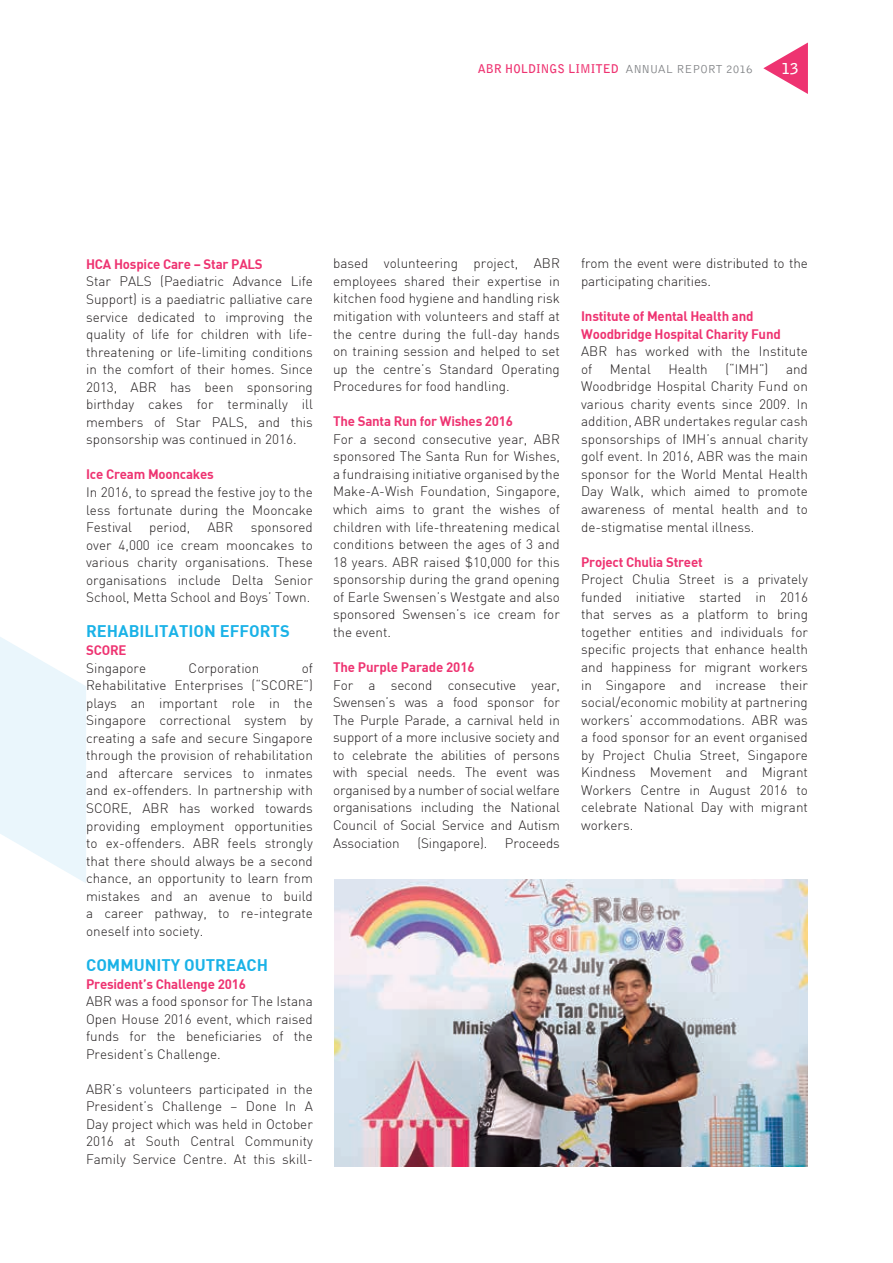
<style>
.page{position:relative;width:893px;height:1263px;background:#fff}
.page>*{position:absolute;margin:0;border:0;box-sizing:border-box;transform-origin:0 0}
.t1{font:16.5px "DIN Bold";color:#1ab2e7}
.t2{font:700 15px "Bell Gothic Std";color:#fff}
.t3{font:13.5px/17.5px "DIN Light";color:#231f20;text-align:justify}
.t4{font:13.5px/17.5px "DIN Bold";letter-spacing:-.015em;color:#ee3371}
.t5{font:700 12px "Bell Gothic Std";color:#ee3371}
.s1{font-weight:300;color:#808285}
</style>
<div class="page">
<svg style="left:0;top:637px;width:86px;height:246px"></svg>
<img style="left:335px;top:880px;width:473px;height:287px">
<svg style="left:763px;top:43px;width:45px;height:51px"></svg>
<p class="t5" style="left:478px;top:61px;width:277px">ABR HOLDINGS LIMITED <span class="s1">ANNUAL REPORT 2016</span></p>
<p class="t2" style="left:782px;top:59px;width:18px">13</p>
<p class="t4" style="left:86px;top:255px;width:178px">HCA Hospice Care – Star PALS</p>
<p class="t3" style="left:86px;top:273px;width:228px">Star PALS (Paediatric Advance Life Support) is a paediatric palliative care service dedicated to improving the quality of life for children with life&shy;threatening or life-limiting conditions in the comfort of their homes. Since 2013, ABR has been sponsoring birthday cakes for terminally ill members of Star PALS, and this sponsorship was continued in 2016.</p>
<p class="t4" style="left:86px;top:465px;width:129px">Ice Cream Mooncakes</p>
<p class="t3" style="left:86px;top:483px;width:228px">In 2016, to spread the festive joy to the less fortunate during the Mooncake Festival</p>
<p class="t3" style="left:86px;top:518px;width:228px;text-indent:165px">sponsored over 4,000 ice cream mooncakes to various charity organisations. These organisations include Delta Senior School, Metta School and Boys’ Town.</p>
<p class="t1" style="left:86px;top:621px;width:205px">REHABILITATION EFFORTS</p>
<p class="t4" style="left:86px;top:641px;width:42px">SCORE</p>
<p class="t3" style="left:86px;top:659px;width:62px">Singapore</p>
<p class="t3" style="left:189px;top:659px;width:72px">Corporation</p>
<p class="t3" style="left:149px;top:518px;width:43px">period,</p>
<p class="t3" style="left:207px;top:518px;width:28px">ABR</p>
<p class="t3" style="left:86px;top:659px;width:228px;text-indent:216px">of Rehabilitative Enterprises (“SCORE”) plays an important role in the Singapore correctional system by creating a safe and secure Singapore through the provision of rehabilitation and aftercare services to inmates and ex-offenders. In partnership with SCORE, ABR has worked towards providing employment opportunities to ex-offenders. ABR feels strongly that there should always be a second chance, an opportunity to learn from mistakes and an avenue to build a career pathway, to re-integrate oneself into society.</p>
<p class="t1" style="left:86px;top:954px;width:183px">COMMUNITY OUTREACH</p>
<p class="t4" style="left:86px;top:974px;width:161px">President’s Challenge 2016</p>
<p class="t3" style="left:86px;top:992px;width:228px">ABR was a food sponsor for The Istana Open House 2016 event, which raised funds for the beneficiaries of the President’s Challenge.</p>
<p class="t3" style="left:86px;top:1080px;width:228px">ABR’s volunteers participated in the President’s Challenge – Done In A Day project which was held in October 2016 at South Central Community Family Service Centre. At this skill-</p>
<p class="t3" style="left:333px;top:255px;width:228px">based volunteering project, ABR employees shared their expertise in kitchen food hygiene and handling risk mitigation with volunteers and staff at the centre during the full-day hands on training session and helped to set up the centre’s Standard Operating Procedures for food handling.</p>
<p class="t4" style="left:333px;top:412px;width:181px">The Santa Run for Wishes 2016</p>
<p class="t3" style="left:333px;top:430px;width:228px">For a second consecutive year, ABR sponsored The Santa Run for Wishes, a fundraising initiative organised by the Make-A-Wish Foundation, Singapore, which aims to grant the wishes of children with life-threatening medical conditions between the ages of 3 and 18 years. ABR raised $10,000 for this sponsorship during the grand opening of Earle Swensen’s Westgate and also sponsored Swensen’s ice cream for the event.</p>
<p class="t4" style="left:333px;top:658px;width:143px">The Purple Parade 2016</p>
<p class="t3" style="left:333px;top:676px;width:228px">For a second consecutive year, Swensen’s was a food sponsor for The Purple Parade, a carnival held in support of a more inclusive society and to celebrate the abilities of persons with special needs. The event was organised by a number of social welfare organisations including the National Council of Social Service and Autism Association</p>
<p class="t3" style="left:417px;top:834px;width:71px">(Singapore).</p>
<p class="t3" style="left:505px;top:834px;width:56px">Proceeds</p>
<p class="t3" style="left:581px;top:255px;width:228px">from the event were distributed to the participating charities.</p>
<p class="t4" style="left:581px;top:307px;width:201px">Institute of Mental Health and<br>Woodbridge Hospital Charity Fund</p>
<p class="t3" style="left:581px;top:342px;width:228px">ABR has worked with the Institute of</p>
<p class="t3" style="left:610px;top:360px;width:42px">Mental</p>
<p class="t3" style="left:668px;top:360px;width:41px">Health</p>
<p class="t3" style="left:725px;top:360px;width:45px">(“IMH”)</p>
<p class="t3" style="left:581px;top:360px;width:228px;text-indent:205px">and Woodbridge Hospital Charity Fund on various charity events since 2009. In addition, ABR undertakes regular cash sponsorships of IMH’s annual charity golf event. In 2016, ABR was the main sponsor for the World Mental Health Day Walk, which aimed to promote awareness of mental health and to de-stigmatise mental illness.</p>
<p class="t4" style="left:581px;top:552px;width:123px">Project Chulia Street</p>
<p class="t3" style="left:581px;top:570px;width:228px">Project Chulia Street is a privately funded initiative started in 2016 that serves as a platform to bring together entities and individuals for specific projects that enhance health and happiness for migrant workers in Singapore and increase their social/economic mobility at partnering workers’ accommodations. ABR was a food sponsor for an event organised by Project Chulia Street, Singapore Kindness Movement and Migrant Workers Centre in August 2016 to celebrate National Day with migrant workers.</p>
</div>
